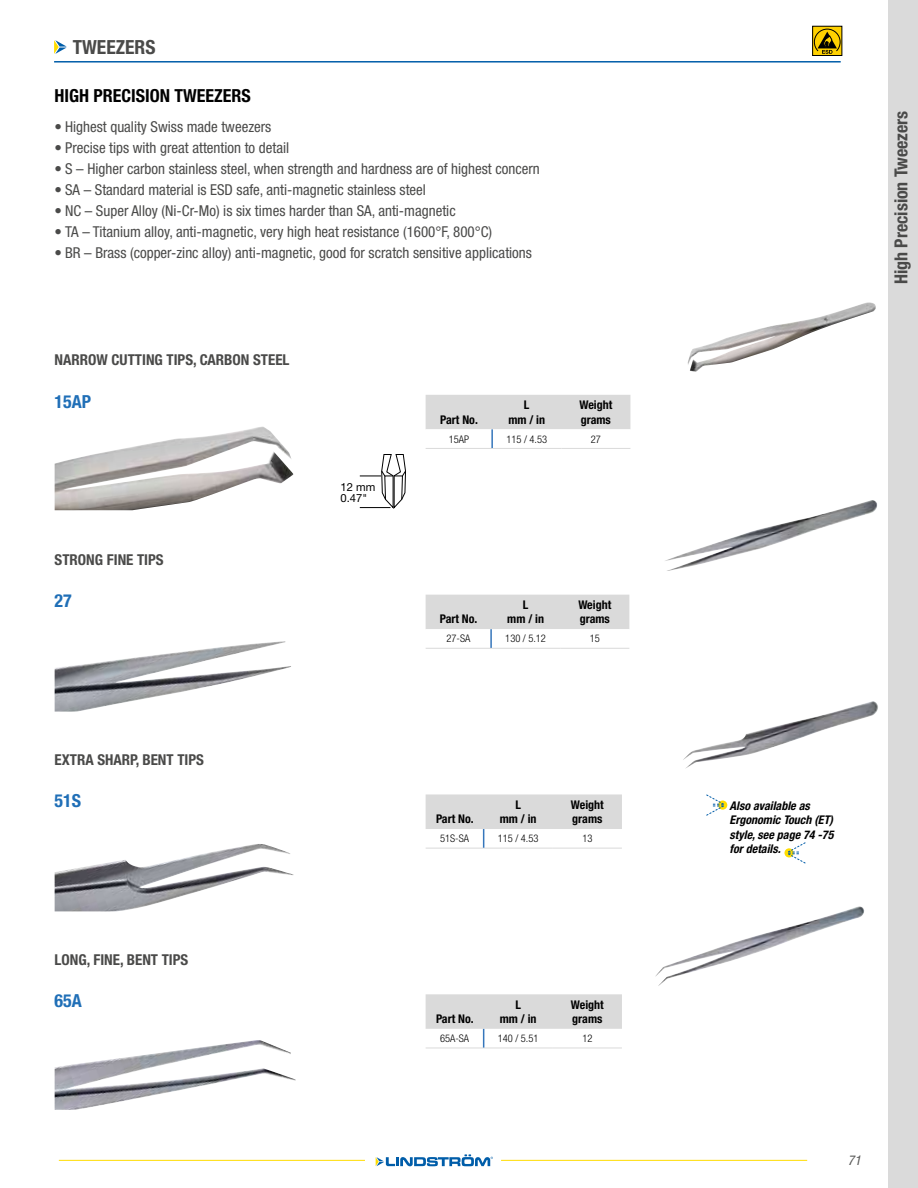
<style>
.page{position:relative;width:918px;height:1188px;background:#fff}
.page>*{position:absolute;margin:0;border:0;box-sizing:border-box;transform-origin:0 0}
.t1{font:700 condensed 19.5px "Helvetica Neue LT Std";color:#4a4a49}
.t2{font:700 condensed 18px "Helvetica Neue LT Std";color:#4a4a49}
.t3{font:700 condensed 18px "Helvetica Neue LT Std";color:#000}
.t4{font:700 condensed 18px "Helvetica Neue LT Std";color:#206fb7}
.t5{font:condensed 15px "Helvetica Neue LT Std";color:#4a4a49}
.t6{font:700 condensed 15px "Helvetica Neue LT Std";color:#4a4a49}
.t7{font:italic condensed 13.5px "Helvetica Neue LT Std";color:#575756}
.t8{font:700 condensed 12px/14.4px "Helvetica Neue LT Std";color:#000;text-align:center}
.t9{font:italic 700 condensed 12px/14.4px "Helvetica Neue LT Std";color:#000}
.t10{font:11.25px/11.2px "Helvetica Neue LT Std";color:#000}
.t11{font:300 condensed 10.5px "Helvetica Neue LT Std";color:#000}
</style>
<div class="page">
<div style="left:888px;top:0;width:30px;height:1188px;background:#dadada"></div>
<hr style="left:59px;top:1160px;width:306px;height:1px;background:#fd0">
<svg style="left:376px;top:1154px;width:117px;height:12px"></svg>
<hr style="left:501px;top:1160px;width:306px;height:1px;background:#fd0">
<img style="left:55px;top:427px;width:238px;height:83px">
<img style="left:688px;top:302px;width:188px;height:70px">
<svg style="left:360px;top:454px;width:46px;height:55px"></svg>
<hr style="left:360px;top:507px;width:30px;height:1px;background:#000">
<img style="left:55px;top:641px;width:236px;height:71px">
<img style="left:665px;top:500px;width:212px;height:71px">
<div style="left:718px;top:801px;width:9px;height:9px;background:#fd0;border-radius:50%"></div>
<svg style="left:706px;top:794px;width:19px;height:22px"></svg>
<svg style="left:784px;top:848px;width:10px;height:9px"></svg>
<svg style="left:787px;top:842px;width:19px;height:22px"></svg>
<img style="left:55px;top:844px;width:239px;height:67px">
<img style="left:683px;top:701px;width:195px;height:68px">
<img style="left:55px;top:1040px;width:241px;height:70px">
<img style="left:655px;top:906px;width:209px;height:80px">
<hr style="left:426px;top:448px;width:66px;height:1px;background:#dadada">
<hr style="left:492px;top:448px;width:69px;height:1px;background:#dadada">
<hr style="left:561px;top:448px;width:69px;height:1px;background:#dadada">
<svg style="left:426px;top:395px;width:204px;height:53px"></svg>
<hr style="left:426px;top:648px;width:65px;height:1px;background:#dadada">
<hr style="left:491px;top:648px;width:69px;height:1px;background:#dadada">
<hr style="left:560px;top:648px;width:69px;height:1px;background:#dadada">
<svg style="left:426px;top:595px;width:203px;height:53px"></svg>
<hr style="left:426px;top:848px;width:58px;height:1px;background:#dadada">
<hr style="left:484px;top:848px;width:69px;height:1px;background:#dadada">
<hr style="left:553px;top:848px;width:69px;height:1px;background:#dadada">
<svg style="left:426px;top:794px;width:196px;height:54px"></svg>
<hr style="left:426px;top:1048px;width:58px;height:1px;background:#dadada">
<hr style="left:484px;top:1048px;width:69px;height:1px;background:#dadada">
<hr style="left:553px;top:1048px;width:69px;height:1px;background:#dadada">
<svg style="left:426px;top:994px;width:196px;height:54px"></svg>
<hr style="left:54px;top:61px;width:787px;height:2px;background:#005da9">
<svg style="left:54px;top:40px;width:13px;height:14px"></svg>
<svg style="left:814px;top:28px;width:26px;height:1px"></svg>
<div style="left:812px;top:26px;width:30px;height:30px;border:1px solid #000"></div>
<svg style="left:814px;top:29px;width:27px;height:25px"></svg>
<h1 class="t1" style="left:73px;top:35px;width:84px">TWEEZERS</h1>
<p class="t3" style="left:55px;top:85px;width:198px">HIGH PRECISION TWEEZERS</p>
<p class="t5" style="left:55px;top:118px;width:218px">• Highest quality Swiss made tweezers</p>
<p class="t5" style="left:55px;top:139px;width:236px">• Precise tips with great attention to detail</p>
<p class="t5" style="left:55px;top:160px;width:487px">• S – Higher carbon stainless steel, when strength and hardness are of highest concern</p>
<p class="t5" style="left:55px;top:181px;width:373px">• SA – Standard material is ESD safe, anti-magnetic stainless steel</p>
<p class="t5" style="left:55px;top:202px;width:403px">• NC – Super Alloy (Ni-Cr-Mo) is six times harder than SA, anti-magnetic</p>
<p class="t5" style="left:55px;top:223px;width:439px">• TA – Titanium alloy, anti-magnetic, very high heat resistance (1600°F, 800°C)</p>
<p class="t5" style="left:55px;top:244px;width:479px">• BR – Brass (copper-zinc alloy) anti-magnetic, good for scratch sensitive applications</p>
<p class="t6" style="left:55px;top:351px;width:236px">NARROW CUTTING TIPS, CARBON STEEL</p>
<p class="t4" style="left:55px;top:390px;width:38px">15AP</p>
<p class="t6" style="left:55px;top:551px;width:111px">STRONG FINE TIPS</p>
<p class="t4" style="left:55px;top:590px;width:19px">27</p>
<p class="t10" style="left:341px;top:481px;width:36px">12 mm<br>0.47"</p>
<p class="t6" style="left:55px;top:750px;width:151px">EXTRA SHARP, BENT TIPS</p>
<p class="t4" style="left:55px;top:790px;width:28px">51S</p>
<p class="t6" style="left:55px;top:950px;width:135px">LONG, FINE, BENT TIPS</p>
<p class="t4" style="left:55px;top:990px;width:29px">65A</p>
<p class="t8" style="left:440px;top:412px;width:39px">Part No.</p>
<p class="t8" style="left:508px;top:398px;width:38px">L<br>mm / in</p>
<p class="t8" style="left:579px;top:398px;width:34px;text-align:left">Weight grams</p>
<p class="t11" style="left:449px;top:433px;width:22px">15AP</p>
<p class="t11" style="left:506px;top:433px;width:42px">115 / 4.53</p>
<p class="t11" style="left:591px;top:433px;width:12px">27</p>
<p class="t8" style="left:440px;top:612px;width:39px">Part No.</p>
<p class="t8" style="left:507px;top:597px;width:38px">L<br>mm / in</p>
<p class="t8" style="left:578px;top:597px;width:34px;text-align:left">Weight grams</p>
<p class="t11" style="left:446px;top:633px;width:25px">27-SA</p>
<p class="t11" style="left:505px;top:633px;width:42px">130 / 5.12</p>
<p class="t11" style="left:590px;top:633px;width:12px">15</p>
<p class="t8" style="left:436px;top:812px;width:39px">Part No.</p>
<p class="t8" style="left:500px;top:797px;width:38px">L<br>mm / in</p>
<p class="t8" style="left:571px;top:797px;width:34px;text-align:left">Weight grams</p>
<p class="t11" style="left:440px;top:833px;width:30px">51S-SA</p>
<p class="t11" style="left:498px;top:833px;width:42px">115 / 4.53</p>
<p class="t11" style="left:582px;top:833px;width:12px">13</p>
<p class="t8" style="left:436px;top:1011px;width:39px">Part No.</p>
<p class="t8" style="left:500px;top:997px;width:38px">L<br>mm / in</p>
<p class="t8" style="left:571px;top:997px;width:34px;text-align:left">Weight grams</p>
<p class="t11" style="left:440px;top:1032px;width:31px">65A-SA</p>
<p class="t11" style="left:498px;top:1032px;width:42px">140 / 5.51</p>
<p class="t11" style="left:582px;top:1032px;width:12px">12</p>
<p class="t2" style="left:890px;top:284px;width:175px;rotate:-90deg">High Precision Tweezers</p>
<p class="t9" style="left:730px;top:799px;width:105px">Also available as<br>Ergonomic Touch (ET) style, see page 74 -75 for details.</p>
<p class="t7" style="left:848px;top:1153px;width:14px">71</p>
</div>
